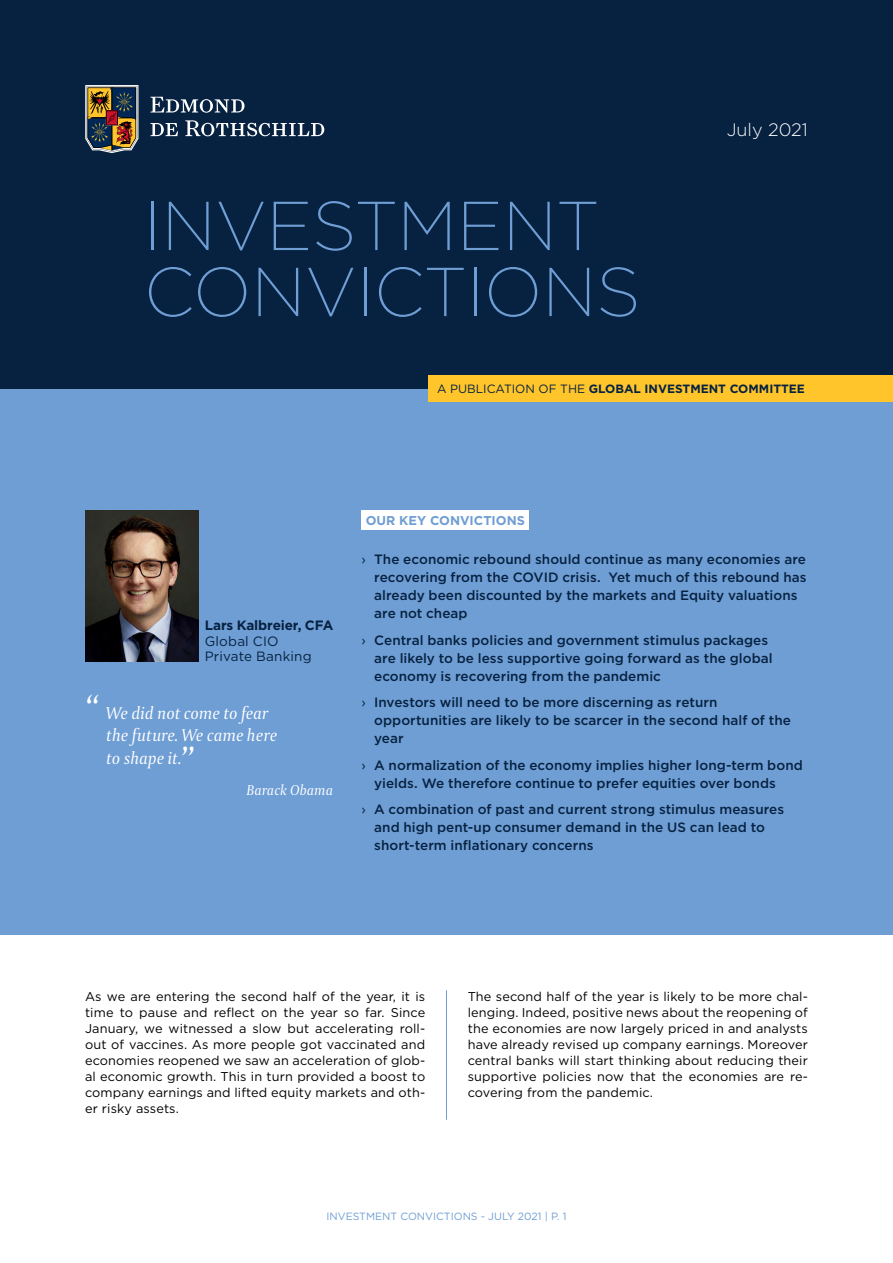
<style>
.page{position:relative;width:893px;height:1263px;background:#fff}
.page>*{position:absolute;margin:0;border:0;box-sizing:border-box;transform-origin:0 0}
.t1{font:200 69px/66px "Gotham";color:#6f9ed4}
.t2{font:italic 18px/22.5px "Capitolium 2";color:#fff}
.t3{font:300 18px "Gotham";color:#fff}
.t4{font:italic 15px "Capitolium 2";letter-spacing:.01em;color:#fff}
.t5{font:500 13.5px/18px "Gotham";letter-spacing:.005em;color:#072241}
.t6{font:13.5px/15.6px "Gotham";letter-spacing:.01em;color:#072241}
.t7{font:700 13.5px "Gotham";letter-spacing:-.01em;color:#072241}
.t8{font:12.75px/16px "Gotham";letter-spacing:.01em;color:#000;text-align:justify}
.t9{font:700 12.75px "Gotham";color:#6f9ed4}
.t10{font:700 12px "Gotham";color:#072241}
.t11{font:10.5px "Gotham";color:#6f9ed4}
.s1{font-weight:400}
.s2{font-size:36px}
</style>
<div class="page">
<div style="left:0;top:389px;width:893px;height:546px;background:#6f9ed4"></div>
<div style="left:0;top:0;width:893px;height:389px;background:#072241"></div>
<div style="left:428px;top:375px;width:465px;height:27px;background:#ffc52b"></div>
<svg style="left:85px;top:85px;width:54px;height:68px;background:#6a5d4a"></svg>
<svg style="left:150px;top:123px;width:28px;height:13px"></svg>
<svg style="left:185px;top:120px;width:139px;height:16px"></svg>
<svg style="left:150px;top:97px;width:95px;height:16px"></svg>
<div style="left:361px;top:510px;width:168px;height:19px;background:#fff"></div>
<img style="left:85px;top:510px;width:113px;height:151px">
<hr style="left:446px;top:990px;width:1px;height:130px;background:#6f9ed4">
<h1 class="t1" style="left:144px;top:190px;width:498px">INVESTMENT<br>CONVICTIONS</h1>
<h2 class="t3" style="left:727px;top:118px;width:83px">July 2021</h2>
<p class="t10" style="left:437px;top:381px;width:369px"><span class="s1">A PUBLICATION OF THE</span> GLOBAL INVESTMENT COMMITTEE</p>
<p class="t7" style="left:205px;top:616px;width:130px">Lars Kalbreier, CFA</p>
<p class="t6" style="left:205px;top:633px;width:108px">Global CIO<br>Private Banking</p>
<h2 class="t2" style="left:106px;top:701px;width:172px;text-indent:-21px"><span class="s2">“</span> We did not come to fear the future. We came here to shape it.<span class="s2">”</span></h2>
<p class="t4" style="left:246px;top:780px;width:88px">Barack Obama</p>
<p class="t9" style="left:366px;top:512px;width:161px">OUR KEY CONVICTIONS</p>
<p class="t5" style="left:374px;top:550px;width:434px;text-indent:-13px"><span class="s1">›</span> The economic rebound should continue as many economies are recovering from the COVID crisis. Yet much of this rebound has already been discounted by the markets and Equity valuations are not cheap</p>
<p class="t5" style="left:374px;top:630px;width:400px;text-indent:-13px"><span class="s1">›</span> Central banks policies and government stimulus packages are likely to be less supportive going forward as the global economy is recovering from the pandemic</p>
<p class="t5" style="left:374px;top:693px;width:418px;text-indent:-13px"><span class="s1">›</span> Investors will need to be more discerning as return opportunities are likely to be scarcer in the second half of the year</p>
<p class="t5" style="left:374px;top:755px;width:430px;text-indent:-13px"><span class="s1">›</span> A normalization of the economy implies higher long-term bond yields. We therefore continue to prefer equities over bonds</p>
<p class="t5" style="left:374px;top:800px;width:412px;text-indent:-13px"><span class="s1">›</span> A combination of past and current strong stimulus measures and high pent-up consumer demand in the US can lead to short-term inflationary concerns</p>
<p class="t8" style="left:85px;top:988px;width:342px">As we are entering the second half of the year, it is time to pause and reflect on the year so far. Since January, we witnessed a slow but accelerating roll&shy;out of vaccines. As more people got vaccinated and economies reopened we saw an acceleration of glob&shy;al economic growth. This in turn provided a boost to company earnings and lifted equity markets and oth&shy;er risky assets.</p>
<p class="t8" style="left:468px;top:988px;width:342px">The second half of the year is likely to be more chal&shy;lenging. Indeed, positive news about the reopening of the economies are now largely priced in and analysts have already revised up company earnings. Moreover central banks will start thinking about reducing their supportive policies now that the economies are re&shy;covering from the pandemic.</p>
<p class="t11" style="left:326px;top:1210px;width:242px">INVESTMENT CONVICTIONS - JULY 2021 | P. 1</p>
</div>
